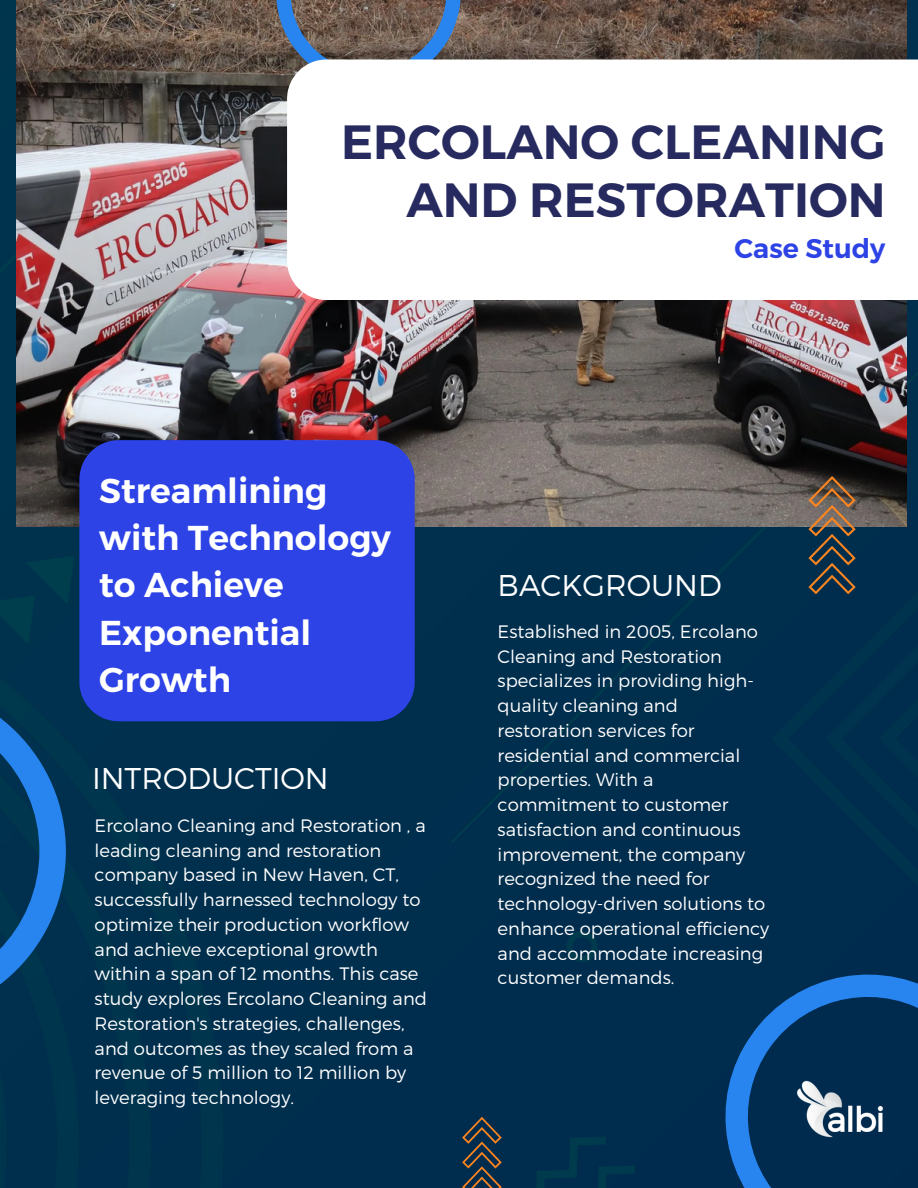
<style>
.page{position:relative;width:918px;height:1188px;background:#002e4e}
.page>*{position:absolute;margin:0;border:0;box-sizing:border-box;transform-origin:0 0}
.t1{font:48px/58.5px "Trueno S Bd";color:#262a5e;text-align:right}
.t2{font:34.5px/47.2px "Trueno S Bd";color:#fff}
.t3{font:30px "Trueno Lt";color:#fff}
.t4{font:27px "Trueno S Bd";color:#2d43e5}
.t5{font:18px/24.8px "Trueno Lt";color:#fff}
</style>
<div class="page">
<img style="left:16px;top:0;width:890px;height:527px">
<div style="left:79px;top:440px;width:336px;height:281px;background:#2d43e5"></div>
<svg style="left:669px;top:919px;width:249px;height:269px;background:#053662"></svg>
<svg style="left:0;top:683px;width:66px;height:336px;background:#0c4c80"></svg>
<svg style="left:254px;top:0;width:229px;height:107px;background:#625f63"></svg>
<svg style="left:287px;top:60px;width:631px;height:240px"></svg>
<svg style="left:808px;top:476px;width:48px;height:118px;background:#504c46"></svg>
<svg style="left:462px;top:1117px;width:40px;height:71px;background:#2f3c44"></svg>
<img style="left:795px;top:1064px;width:91px;height:91px">
<p class="t1" style="left:341px;top:112px;width:546px">ERCOLANO CLEANING<br>AND RESTORATION</p>
<p class="t4" style="left:735px;top:232px;width:152px">Case Study</p>
<p class="t2" style="left:99px;top:467px;width:293px">Streamlining with Technology to Achieve<br>Exponential<br>Growth</p>
<p class="t3" style="left:92px;top:759px;width:238px">INTRODUCTION</p>
<p class="t5" style="left:95px;top:812px;width:334px">Ercolano Cleaning and Restoration , a leading cleaning and restoration company based in New Haven, CT, successfully harnessed technology to optimize their production workflow and achieve exceptional growth within a span of 12 months. This case study explores Ercolano Cleaning and Restoration's strategies, challenges, and outcomes as they scaled from a revenue of 5 million to 12 million by leveraging technology.</p>
<p class="t3" style="left:498px;top:566px;width:226px">BACKGROUND</p>
<p class="t5" style="left:498px;top:618px;width:273px">Established in 2005, Ercolano<br>Cleaning and Restoration specializes in providing high&shy;quality cleaning and restoration services for residential and commercial properties. With a commitment to customer satisfaction and continuous improvement, the company recognized the need for technology-driven solutions to enhance operational efficiency and accommodate increasing customer demands.</p>
</div>
